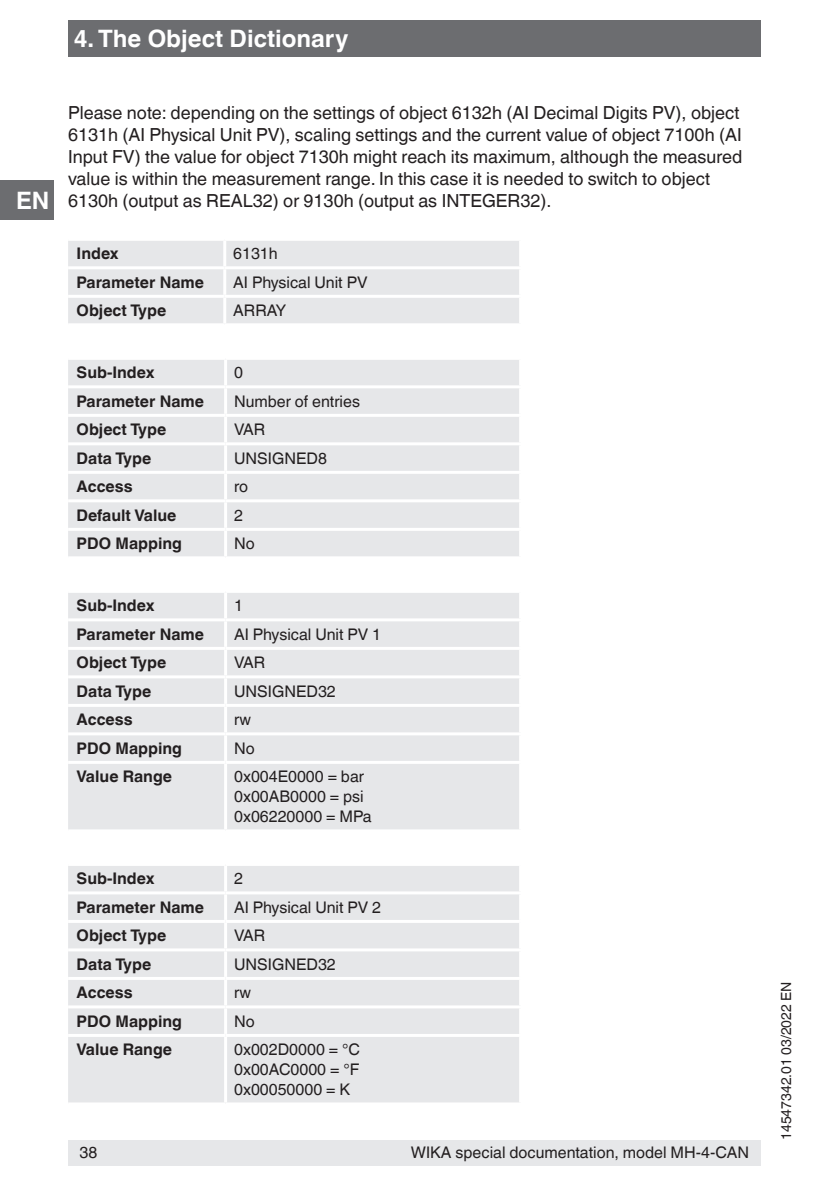
<style>
.page{position:relative;width:840px;height:1191px;background:#fff}
.page>*{position:absolute;margin:0;border:0;box-sizing:border-box;transform-origin:0 0}
.t1{font:700 24px "Helvetica World";color:#fff}
.t2{font:18px/22px "Helvetica World";color:#231f20}
.t3{font:16px/20px "Helvetica World";color:#231f20}
.t4{font:700 16px "Helvetica World";color:#231f20}
.t5{font:14px "Helvetica World";color:#231f20}
</style>
<div class="page">
<div style="left:68px;top:1140px;width:692px;height:25px;background:#e6e7e9"></div>
<div style="left:0;top:180px;width:54px;height:40px;background:#6c6d70"></div>
<div style="left:68px;top:20px;width:692px;height:37px;background:#6c6d70"></div>
<div style="left:68px;top:241px;width:451px;height:82px;background:#e6e7e9"></div>
<hr style="left:223px;top:241px;width:3px;height:25px;background:#fff">
<hr style="left:68px;top:266px;width:157px;height:3px;background:#fff">
<hr style="left:225px;top:266px;width:297px;height:3px;background:#fff">
<hr style="left:223px;top:269px;width:3px;height:26px;background:#fff">
<hr style="left:68px;top:295px;width:157px;height:3px;background:#fff">
<hr style="left:225px;top:295px;width:297px;height:3px;background:#fff">
<hr style="left:223px;top:298px;width:3px;height:25px;background:#fff">
<div style="left:68px;top:360px;width:451px;height:196px;background:#e6e7e9"></div>
<hr style="left:224px;top:360px;width:3px;height:25px;background:#fff">
<hr style="left:68px;top:385px;width:157px;height:3px;background:#fff">
<hr style="left:225px;top:385px;width:297px;height:3px;background:#fff">
<hr style="left:224px;top:388px;width:3px;height:26px;background:#fff">
<hr style="left:68px;top:414px;width:157px;height:3px;background:#fff">
<hr style="left:225px;top:414px;width:297px;height:3px;background:#fff">
<hr style="left:224px;top:417px;width:3px;height:25px;background:#fff">
<hr style="left:68px;top:442px;width:157px;height:3px;background:#fff">
<hr style="left:225px;top:442px;width:297px;height:3px;background:#fff">
<hr style="left:224px;top:445px;width:3px;height:26px;background:#fff">
<hr style="left:68px;top:471px;width:157px;height:3px;background:#fff">
<hr style="left:225px;top:471px;width:297px;height:3px;background:#fff">
<hr style="left:224px;top:474px;width:3px;height:25px;background:#fff">
<hr style="left:68px;top:499px;width:157px;height:3px;background:#fff">
<hr style="left:225px;top:499px;width:297px;height:3px;background:#fff">
<hr style="left:224px;top:502px;width:3px;height:26px;background:#fff">
<hr style="left:68px;top:528px;width:157px;height:3px;background:#fff">
<hr style="left:225px;top:528px;width:297px;height:3px;background:#fff">
<hr style="left:224px;top:531px;width:3px;height:25px;background:#fff">
<div style="left:68px;top:593px;width:451px;height:236px;background:#e6e7e9"></div>
<hr style="left:224px;top:593px;width:3px;height:25px;background:#fff">
<hr style="left:68px;top:618px;width:157px;height:3px;background:#fff">
<hr style="left:225px;top:618px;width:297px;height:3px;background:#fff">
<hr style="left:224px;top:621px;width:3px;height:26px;background:#fff">
<hr style="left:68px;top:647px;width:157px;height:3px;background:#fff">
<hr style="left:225px;top:647px;width:297px;height:3px;background:#fff">
<hr style="left:224px;top:650px;width:3px;height:25px;background:#fff">
<hr style="left:68px;top:675px;width:157px;height:3px;background:#fff">
<hr style="left:225px;top:675px;width:297px;height:3px;background:#fff">
<hr style="left:224px;top:678px;width:3px;height:26px;background:#fff">
<hr style="left:68px;top:704px;width:157px;height:3px;background:#fff">
<hr style="left:225px;top:704px;width:297px;height:3px;background:#fff">
<hr style="left:224px;top:707px;width:3px;height:25px;background:#fff">
<hr style="left:68px;top:732px;width:157px;height:3px;background:#fff">
<hr style="left:225px;top:732px;width:297px;height:3px;background:#fff">
<hr style="left:224px;top:735px;width:3px;height:26px;background:#fff">
<hr style="left:68px;top:761px;width:157px;height:3px;background:#fff">
<hr style="left:225px;top:761px;width:297px;height:3px;background:#fff">
<hr style="left:224px;top:764px;width:3px;height:65px;background:#fff">
<div style="left:68px;top:866px;width:451px;height:236px;background:#e6e7e9"></div>
<hr style="left:224px;top:866px;width:3px;height:25px;background:#fff">
<hr style="left:68px;top:891px;width:157px;height:3px;background:#fff">
<hr style="left:225px;top:891px;width:297px;height:3px;background:#fff">
<hr style="left:224px;top:894px;width:3px;height:26px;background:#fff">
<hr style="left:68px;top:920px;width:157px;height:3px;background:#fff">
<hr style="left:225px;top:920px;width:297px;height:3px;background:#fff">
<hr style="left:224px;top:923px;width:3px;height:25px;background:#fff">
<hr style="left:68px;top:948px;width:157px;height:3px;background:#fff">
<hr style="left:225px;top:948px;width:297px;height:3px;background:#fff">
<hr style="left:224px;top:951px;width:3px;height:26px;background:#fff">
<hr style="left:68px;top:977px;width:157px;height:3px;background:#fff">
<hr style="left:225px;top:977px;width:297px;height:3px;background:#fff">
<hr style="left:224px;top:980px;width:3px;height:25px;background:#fff">
<hr style="left:68px;top:1005px;width:157px;height:3px;background:#fff">
<hr style="left:225px;top:1005px;width:297px;height:3px;background:#fff">
<hr style="left:224px;top:1008px;width:3px;height:26px;background:#fff">
<hr style="left:68px;top:1034px;width:157px;height:3px;background:#fff">
<hr style="left:225px;top:1034px;width:297px;height:3px;background:#fff">
<hr style="left:224px;top:1037px;width:3px;height:65px;background:#fff">
<h1 class="t1" style="left:74px;top:25px;width:276px">4. The Object Dictionary</h1>
<h1 class="t1" style="left:16px;top:186px;width:35px">EN</h1>
<p class="t2" style="left:68px;top:102px;width:675px">Please note: depending on the settings of object 6132h (AI Decimal Digits PV), object 6131h (AI Physical Unit PV), scaling settings and the current value of object 7100h (AI Input FV) the value for object 7130h might reach its maximum, although the measured value is within the measurement range. In this case it is needed to switch to object 6130h (output as REAL32) or 9130h (output as INTEGER32).</p>
<p class="t4" style="left:77px;top:244px;width:44px">Index</p>
<p class="t3" style="left:233px;top:244px;width:46px">6131h</p>
<p class="t4" style="left:77px;top:273px;width:129px">Parameter Name</p>
<p class="t3" style="left:233px;top:272px;width:136px">AI Physical Unit PV</p>
<p class="t4" style="left:77px;top:301px;width:91px">Object Type</p>
<p class="t3" style="left:233px;top:301px;width:54px">ARRAY</p>
<p class="t4" style="left:77px;top:363px;width:79px">Sub-Index</p>
<p class="t3" style="left:234px;top:363px;width:10px">0</p>
<p class="t4" style="left:77px;top:392px;width:129px">Parameter Name</p>
<p class="t3" style="left:234px;top:391px;width:127px">Number of entries</p>
<p class="t4" style="left:77px;top:420px;width:91px">Object Type</p>
<p class="t3" style="left:234px;top:420px;width:33px">VAR</p>
<p class="t4" style="left:77px;top:449px;width:76px">Data Type</p>
<p class="t3" style="left:234px;top:448px;width:94px">UNSIGNED8</p>
<p class="t4" style="left:77px;top:477px;width:57px">Access</p>
<p class="t3" style="left:234px;top:477px;width:15px">ro</p>
<p class="t4" style="left:77px;top:506px;width:101px">Default Value</p>
<p class="t3" style="left:234px;top:505px;width:10px">2</p>
<p class="t4" style="left:77px;top:534px;width:107px">PDO Mapping</p>
<p class="t3" style="left:234px;top:534px;width:22px">No</p>
<p class="t4" style="left:77px;top:596px;width:79px">Sub-Index</p>
<p class="t3" style="left:234px;top:596px;width:10px">1</p>
<p class="t4" style="left:77px;top:625px;width:129px">Parameter Name</p>
<p class="t3" style="left:234px;top:624px;width:148px">AI Physical Unit PV 1</p>
<p class="t4" style="left:77px;top:653px;width:91px">Object Type</p>
<p class="t3" style="left:234px;top:653px;width:33px">VAR</p>
<p class="t4" style="left:77px;top:682px;width:76px">Data Type</p>
<p class="t3" style="left:234px;top:681px;width:103px">UNSIGNED32</p>
<p class="t4" style="left:77px;top:710px;width:57px">Access</p>
<p class="t3" style="left:234px;top:710px;width:19px">rw</p>
<p class="t4" style="left:77px;top:739px;width:107px">PDO Mapping</p>
<p class="t3" style="left:234px;top:738px;width:22px">No</p>
<p class="t4" style="left:77px;top:767px;width:97px">Value Range</p>
<p class="t3" style="left:234px;top:767px;width:139px">0x004E0000 = bar<br>0x00AB0000 = psi<br>0x06220000 = MPa</p>
<p class="t4" style="left:77px;top:869px;width:79px">Sub-Index</p>
<p class="t3" style="left:234px;top:869px;width:10px">2</p>
<p class="t4" style="left:77px;top:898px;width:129px">Parameter Name</p>
<p class="t3" style="left:234px;top:897px;width:148px">AI Physical Unit PV 2</p>
<p class="t4" style="left:77px;top:926px;width:91px">Object Type</p>
<p class="t3" style="left:234px;top:926px;width:33px">VAR</p>
<p class="t4" style="left:77px;top:955px;width:76px">Data Type</p>
<p class="t3" style="left:234px;top:954px;width:103px">UNSIGNED32</p>
<p class="t4" style="left:77px;top:983px;width:57px">Access</p>
<p class="t3" style="left:234px;top:983px;width:19px">rw</p>
<p class="t4" style="left:77px;top:1012px;width:107px">PDO Mapping</p>
<p class="t3" style="left:234px;top:1011px;width:22px">No</p>
<p class="t4" style="left:77px;top:1040px;width:97px">Value Range</p>
<p class="t3" style="left:234px;top:1040px;width:127px;text-align:justify">0x002D0000 = °C 0x00AC0000 = °F 0x00050000 = K</p>
<p class="t3" style="left:79px;top:1143px;width:19px">38</p>
<p class="t3" style="left:410px;top:1143px;width:340px">WIKA special documentation, model MH-4-CAN</p>
<p class="t5" style="left:777px;top:1140px;width:160px;rotate:-90deg">14547342.01 03/2022 EN</p>
</div>
